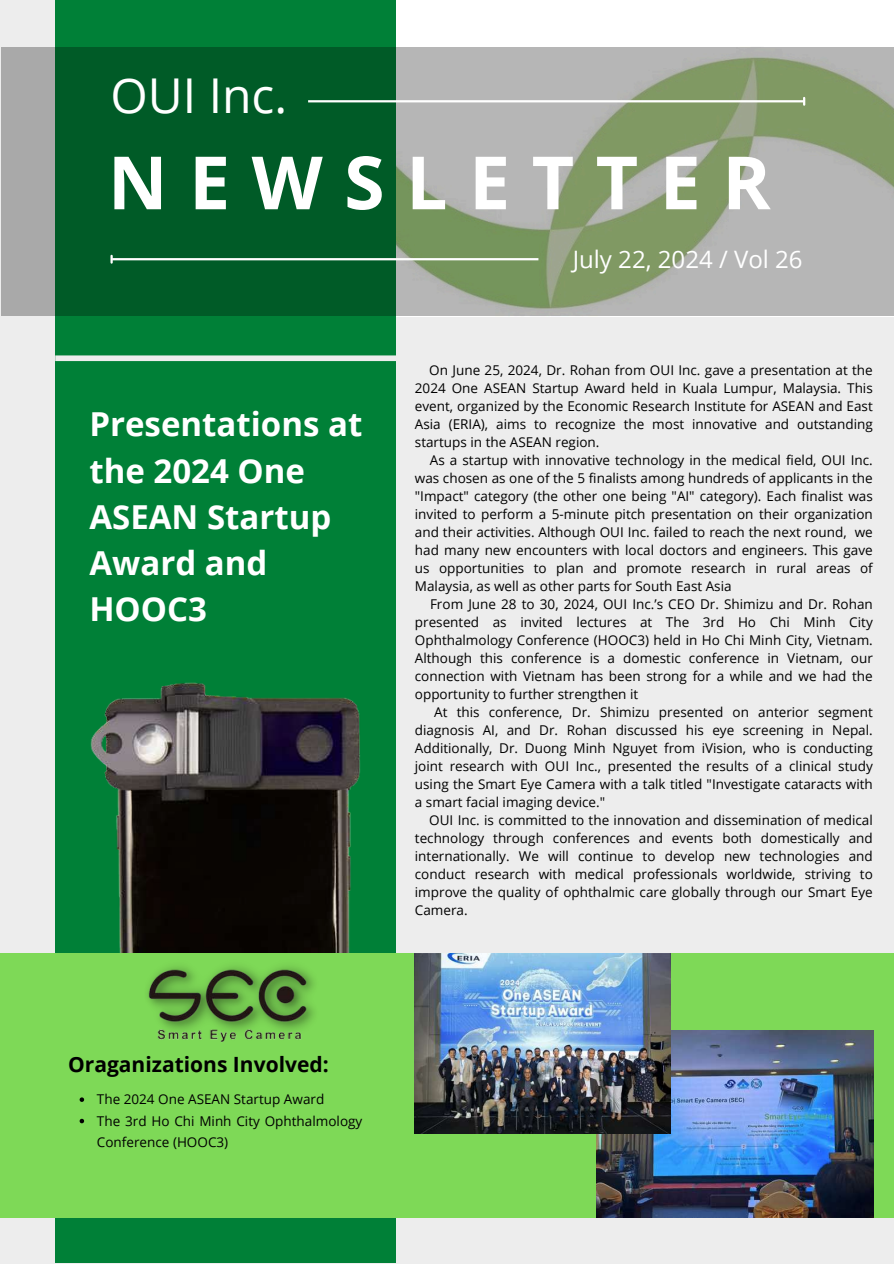
<style>
.page{position:relative;width:894px;height:1264px;background:#fff}
.page>*{position:absolute;margin:0;border:0;box-sizing:border-box;transform-origin:0 0}
.t1{font:700 73.5px "Open Sans";letter-spacing:.29em;color:#fff}
.t2{font:48px "Open Sans";color:#fff}
.t3{font:700 33px/46px "Open Sans";color:#fff}
.t4{font:24px "Open Sans";color:#fff}
.t5{font:700 21px "Open Sans";color:#000}
.t6{font:13.5px/18px "Open Sans";color:#000;text-align:justify}
</style>
<div class="page">
<div style="left:0;top:0;width:893px;height:1263px;background:#ededed"></div>
<div style="left:396px;top:0;width:497px;height:48px;background:#fff"></div>
<div style="left:55px;top:0;width:341px;height:1262px;background:#008037"></div>
<div style="left:55px;top:355px;width:341px;height:6px;background:#ededed"></div>
<img style="left:90px;top:682px;width:270px;height:271px">
<div style="left:0;top:953px;width:893px;height:264px;background:#7ed957"></div>
<svg style="left:1px;top:48px;width:892px;height:268px;background:#638b6c"></svg>
<hr style="left:308px;top:100px;width:495px;height:2px;background:#fff">
<svg style="left:802px;top:98px;width:3px;height:7px"></svg>
<hr style="left:112px;top:258px;width:426px;height:2px;background:#fff">
<svg style="left:110px;top:256px;width:3px;height:6px"></svg>
<img style="left:147px;top:966px;width:168px;height:52px">
<img style="left:157px;top:1018px;width:156px;height:24px">
<img style="left:596px;top:1030px;width:277px;height:187px">
<img style="left:415px;top:953px;width:255px;height:180px">
<svg style="left:80px;top:1097px;width:4px;height:4px"></svg>
<svg style="left:80px;top:1118px;width:4px;height:5px"></svg>
<h2 class="t2" style="left:110px;top:63px;width:178px">OUI Inc.</h2>
<h1 class="t1" style="left:108px;top:131px;width:664px">NEWSLETTER</h1>
<h3 class="t3" style="left:89px;top:400px;width:274px">Presentations at the 2024 One<br>ASEAN Startup<br>Award and<br>HOOC3</h3>
<h3 class="t4" style="left:572px;top:242px;width:231px">July 22, 2024 / Vol 26</h3>
<p class="t6" style="left:415px;top:360px;width:459px;text-indent:14px">On June 25, 2024, Dr. Rohan from OUI Inc. gave a presentation at the 2024 One ASEAN Startup Award held in Kuala Lumpur, Malaysia. This event, organized by the Economic Research Institute for ASEAN and East Asia (ERIA), aims to recognize the most innovative and outstanding startups in the ASEAN region.</p>
<p class="t6" style="left:415px;top:450px;width:459px;text-indent:15px">As a startup with innovative technology in the medical field, OUI Inc. was chosen as one of the 5 finalists among hundreds of applicants in the "Impact" category (the other one being "AI" category). Each finalist was invited to perform a 5-minute pitch presentation on their organization and their activities. Although OUI Inc. failed to reach the next round, we had many new encounters with local doctors and engineers. This gave us opportunities to plan and promote research in rural areas of Malaysia, as well as other parts for South East Asia</p>
<p class="t6" style="left:415px;top:594px;width:459px;text-indent:15px">From June 28 to 30, 2024, OUI Inc.’s CEO Dr. Shimizu and Dr. Rohan presented as invited lectures at The 3rd Ho Chi Minh City Ophthalmology Conference (HOOC3) held in Ho Chi Minh City, Vietnam.<br>Although this conference is a domestic conference in Vietnam, our connection with Vietnam has been strong for a while and we had the opportunity to further strengthen it</p>
<p class="t6" style="left:415px;top:702px;width:459px;text-indent:19px">At this conference, Dr. Shimizu presented on anterior segment diagnosis AI, and Dr. Rohan discussed his eye screening in Nepal.<br>Additionally, Dr. Duong Minh Nguyet from iVision, who is conducting joint research with OUI Inc., presented the results of a clinical study using the Smart Eye Camera with a talk titled "Investigate cataracts with a smart facial imaging device."</p>
<p class="t6" style="left:415px;top:810px;width:459px;text-indent:14px">OUI Inc. is committed to the innovation and dissemination of medical technology through conferences and events both domestically and internationally. We will continue to develop new technologies and conduct research with medical professionals worldwide, striving to improve the quality of ophthalmic care globally through our Smart Eye Camera.</p>
<h3 class="t5" style="left:68px;top:1049px;width:262px">Oraganizations Involved:</h3>
<p class="t6" style="left:97px;top:1088px;width:267px;line-height:21.5px;text-align:left">The 2024 One ASEAN Startup Award<br>The 3rd Ho Chi Minh City Ophthalmology<br>Conference (HOOC3)</p>
</div>
